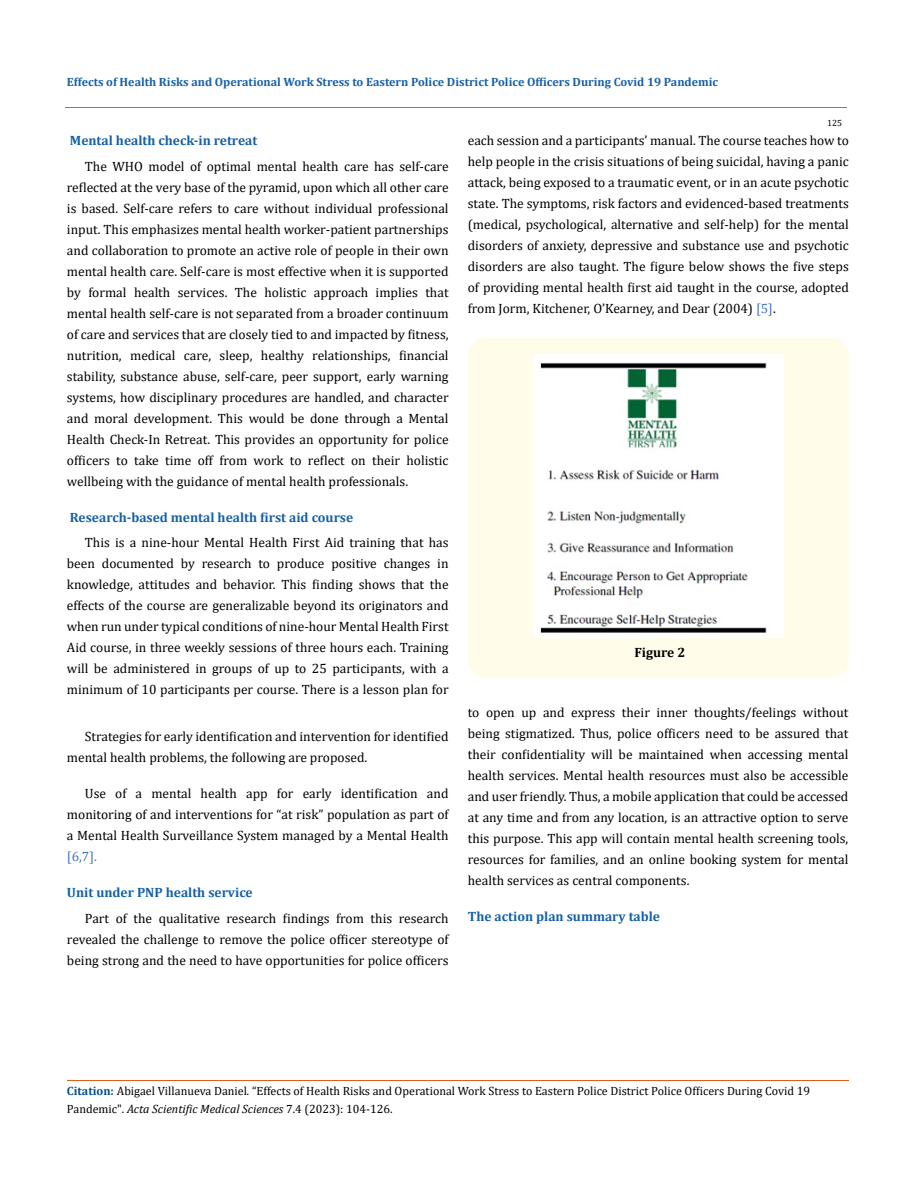
<style>
.page{position:relative;width:917px;height:1188px;background:#fff}
.page>*{position:absolute;margin:0;border:0;box-sizing:border-box;transform-origin:0 0}
.t1{font:13.5px/21px "Cambria";color:#000;text-align:justify}
.t2{font:700 13.5px "Cambria";color:#1560a6}
.t3{font:700 13.5px "Cambria";color:#000}
.t4{font:13.5px "Cambria";color:#4472c4}
.t5{font:12px/18px "Cambria";color:#000}
.t6{font:700 12px "Cambria";color:#1560a6}
.t7{font:9px "Cambria";color:#000}
.s1{color:#4472c4}
.s2{font-weight:700;color:#035089}
.s3{font-style:italic}
</style>
<div class="page">
<div style="left:468px;top:338px;width:380px;height:339px;background:#fffde9;border-radius:18px"></div>
<img style="left:533px;top:354px;width:250px;height:283px">
<hr style="left:65px;top:108px;width:782px;height:1px;background:#e05d1a">
<hr style="left:67px;top:1080px;width:781px;height:1px;background:#e05d1a">
<p class="t6" style="left:67px;top:73px;width:652px">Effects of Health Risks and Operational Work Stress to Eastern Police District Police Officers During Covid 19 Pandemic</p>
<p class="t7" style="left:827px;top:118px;width:16px">125</p>
<p class="t2" style="left:70px;top:131px;width:189px">Mental health check-in retreat</p>
<p class="t1" style="left:67px;top:156px;width:383px;text-indent:18px">The WHO model of optimal mental health care has self-care reflected at the very base of the pyramid, upon which all other care is based. Self-care refers to care without individual professional input. This emphasizes mental health worker-patient partnerships and collaboration to promote an active role of people in their own mental health care. Self-care is most effective when it is supported by formal health services. The holistic approach implies that mental health self-care is not separated from a broader continuum of care and services that are closely tied to and impacted by fitness, nutrition, medical care, sleep, healthy relationships, financial stability, substance abuse, self-care, peer support, early warning systems, how disciplinary procedures are handled, and character and moral development. This would be done through a Mental Health Check-In Retreat. This provides an opportunity for police officers to take time off from work to reflect on their holistic wellbeing with the guidance of mental health professionals.</p>
<p class="t2" style="left:70px;top:508px;width:285px">Research-based mental health first aid course</p>
<p class="t1" style="left:67px;top:532px;width:383px;text-indent:18px">This is a nine-hour Mental Health First Aid training that has been documented by research to produce positive changes in knowledge, attitudes and behavior. This finding shows that the effects of the course are generalizable beyond its originators and when run under typical conditions of nine-hour Mental Health First Aid course, in three weekly sessions of three hours each. Training will be administered in groups of up to 25 participants, with a minimum of 10 participants per course. There is a lesson plan for</p>
<p class="t1" style="left:67px;top:726px;width:383px;text-indent:18px">Strategies for early identification and intervention for identified mental health problems, the following are proposed.</p>
<p class="t1" style="left:67px;top:783px;width:383px;text-indent:18px">Use of a mental health app for early identification and monitoring of and interventions for “at risk” population as part of a Mental Health Surveillance System managed by a Mental Health</p>
<p class="t4" style="left:67px;top:849px;width:31px">[6,7].</p>
<p class="t2" style="left:67px;top:883px;width:187px">Unit under PNP health service</p>
<p class="t1" style="left:67px;top:908px;width:383px;text-indent:18px">Part of the qualitative research findings from this research revealed the challenge to remove the police officer stereotype of being strong and the need to have opportunities for police officers</p>
<p class="t1" style="left:468px;top:130px;width:382px">each session and a participants’ manual. The course teaches how to help people in the crisis situations of being suicidal, having a panic attack, being exposed to a traumatic event, or in an acute psychotic state. The symptoms, risk factors and evidenced-based treatments (medical, psychological, alternative and self-help) for the mental disorders of anxiety, depressive and substance use and psychotic disorders are also taught. The figure below shows the five steps of providing mental health first aid taught in the course, adopted from Jorm, Kitchener, O’Kearney, and Dear (2004) <span class="s1">[5]</span>.</p>
<p class="t3" style="left:634px;top:643px;width:52px">Figure 2</p>
<p class="t1" style="left:468px;top:702px;width:382px">to open up and express their inner thoughts/feelings without being stigmatized. Thus, police officers need to be assured that their confidentiality will be maintained when accessing mental health services. Mental health resources must also be accessible and user friendly. Thus, a mobile application that could be accessed at any time and from any location, is an attractive option to serve this purpose. This app will contain mental health screening tools, resources for families, and an online booking system for mental health services as central components.</p>
<p class="t2" style="left:468px;top:907px;width:194px">The action plan summary table</p>
<p class="t5" style="left:67px;top:1082px;width:744px"><span class="s2">Citation:</span> Abigael Villanueva Daniel<span class="s3">.</span> “Effects of Health Risks and Operational Work Stress to Eastern Police District Police Officers During Covid 19<br>Pandemic". <span class="s3">Acta Scientific Medical Sciences</span> 7.4 (2023): 104-126.</p>
</div>
